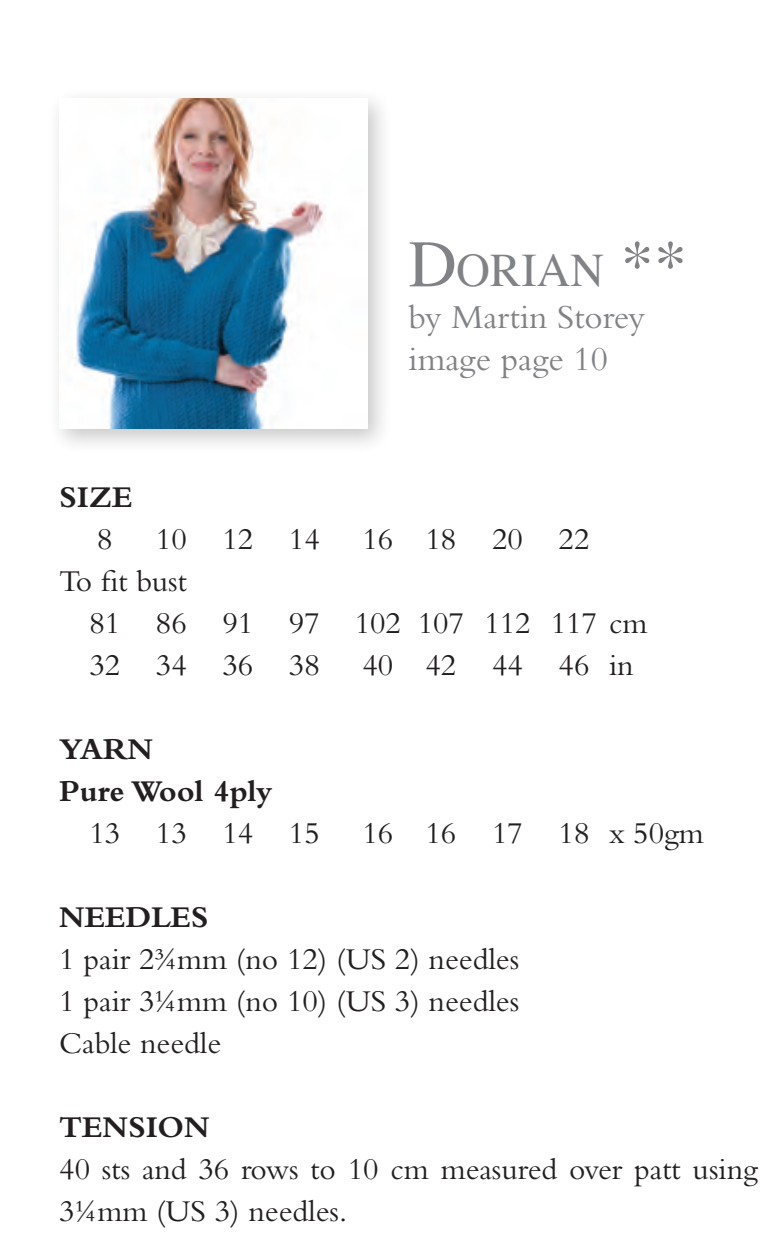
<style>
.page{position:relative;width:778px;height:1256px;background:#fff}
.page>*{position:absolute;margin:0;border:0;box-sizing:border-box;transform-origin:0 0}
.t1{font:46.55px "Times";color:#808285}
.t2{font:35px "Bembo Std";color:#808285}
.t3{font:31.5px/42px "Bembo Std";color:#231f20}
.t4{font:700 31.5px "Bembo Std";color:#231f20}
.s1{font-size:66.5px}
</style>
<div class="page">
<div style="left:47px;top:87px;width:347px;height:367px;background:#231f20;opacity:.25"></div>
<img style="left:59px;top:99px;width:308px;height:330px">
<p class="t1" style="left:408px;top:227px;width:280px"><span class="s1">D</span>ORIAN <span class="s1">**</span></p>
<p class="t2" style="left:408px;top:297px;width:238px">by Martin Storey</p>
<p class="t2" style="left:408px;top:339px;width:201px">image page 10</p>
<p class="t4" style="left:59px;top:479px;width:75px">SIZE</p>
<p class="t3" style="left:97px;top:517px;width:17px">8</p>
<p class="t3" style="left:156px;top:517px;width:165px">10 12 14</p>
<p class="t3" style="left:362px;top:517px;width:228px">16 18 20 22</p>
<p class="t3" style="left:59px;top:559px;width:129px">To fit bust</p>
<p class="t3" style="left:89px;top:601px;width:556px">81 86 91 97 102 107 112 117 cm</p>
<p class="t3" style="left:89px;top:643px;width:232px">32 34 36 38</p>
<p class="t3" style="left:362px;top:643px;width:273px">40 42 44 46 in</p>
<p class="t4" style="left:59px;top:731px;width:95px">YARN</p>
<p class="t4" style="left:59px;top:773px;width:215px">Pure Wool 4ply</p>
<p class="t3" style="left:89px;top:811px;width:232px">13 13 14 15</p>
<p class="t3" style="left:362px;top:811px;width:339px">16 16 17 18 x 50gm</p>
<p class="t4" style="left:59px;top:899px;width:151px">NEEDLES</p>
<p class="t3" style="left:59px;top:937px;width:461px">1 pair 23⁄4mm (no 12) (US 2) needles</p>
<p class="t3" style="left:59px;top:979px;width:461px">1 pair 31⁄4mm (no 10) (US 3) needles</p>
<p class="t3" style="left:59px;top:1021px;width:163px">Cable needle</p>
<p class="t4" style="left:59px;top:1109px;width:152px">TENSION</p>
<p class="t3" style="left:59px;top:1147px;width:700px">40 sts and 36 rows to 10 cm measured over patt using<br>31⁄4mm (US 3) needles.</p>
</div>
